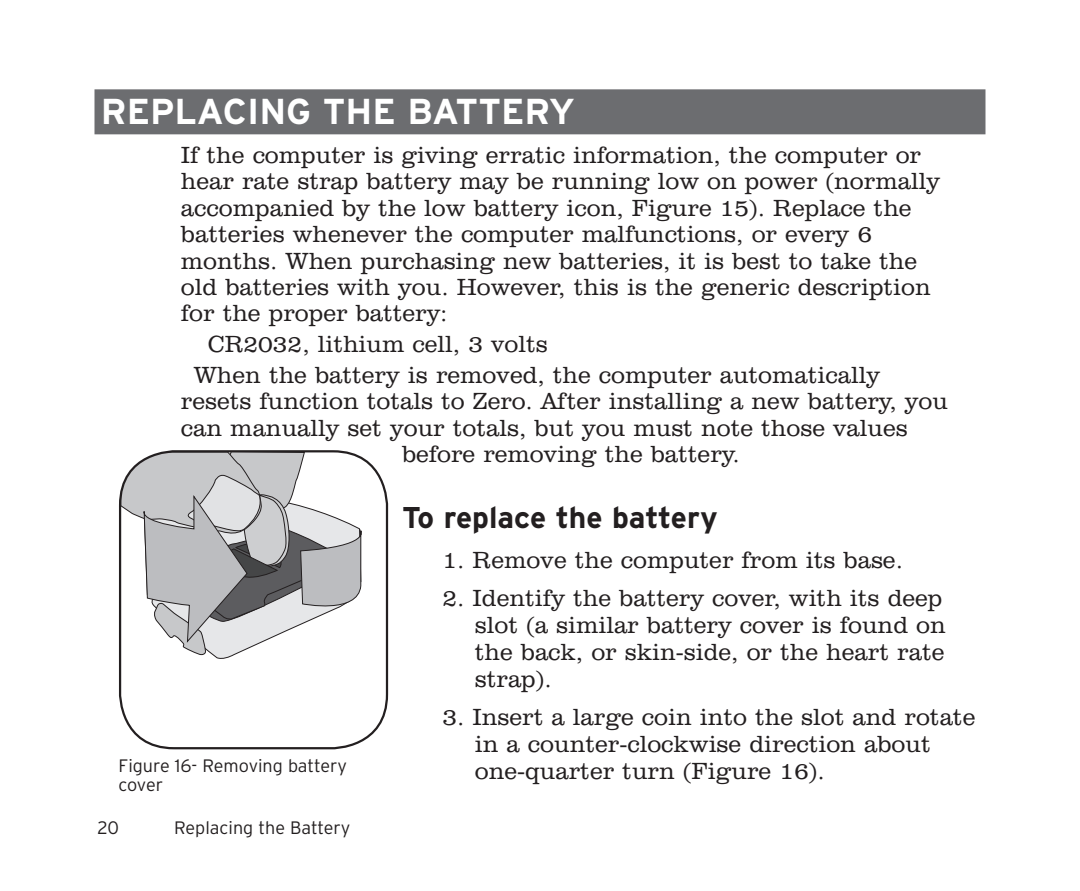
<style>
.page{position:relative;width:1080px;height:891px;background:#fff}
.page>*{position:absolute;margin:0;border:0;box-sizing:border-box;transform-origin:0 0}
.t1{font:700 36px "Interstate";color:#fff}
.t2{font:700 30px "Interstate";color:#231f20}
.t3{font:300 24px/26.4px "Clarendon BT";color:#231f20}
.t4{font:300 18px/19.8px "Interstate";color:#231f20}
</style>
<div class="page">
<div style="left:94px;top:89px;width:892px;height:45px;background:#6c6d70"></div>
<svg style="left:120px;top:451px;width:242px;height:208px"></svg>
<div style="left:119px;top:450px;width:269px;height:299px;border:2px solid #231f20;border-radius:54px"></div>
<h1 class="t1" style="left:101px;top:91px;width:119px">Replacin</h1>
<h1 class="t1" style="left:286px;top:91px;width:146px">g the batter</h1>
<h1 class="t1" style="left:549px;top:91px;width:27px">y</h1>
<p class="t3" style="left:181px;top:141px;width:761px">If the computer is giving erratic information, the computer or hear rate strap battery may be running low on power (normally accompanied by the low battery icon, Figure 15). Replace the batteries whenever the computer malfunctions, or every 6 months. When purchasing new batteries, it is best to take the old batteries with you. However, this is the generic description for the proper battery:</p>
<p class="t3" style="left:194px;top:328px;width:688px;line-height:30.6px;text-indent:14px">CR2032, lithium cell, 3 volts<br>When the battery is removed, the computer automatically</p>
<p class="t3" style="left:181px;top:387px;width:769px">resets function totals to Zero. After installing a new battery, you</p>
<p class="t3" style="left:181px;top:414px;width:728px">can manually set your totals, but you must note those values</p>
<p class="t3" style="left:402px;top:440px;width:339px">before removing the battery.</p>
<p class="t4" style="left:118px;top:755px;width:230px">Figure 16- Removing battery cover</p>
<p class="t4" style="left:98px;top:818px;width:23px">20</p>
<p class="t4" style="left:174px;top:818px;width:178px">Replacing the Battery</p>
<p class="t2" style="left:402px;top:501px;width:317px">To replace the battery</p>
<p class="t3" style="left:442px;top:546px;width:462px">1. Remove the computer from its base.</p>
<p class="t3" style="left:475px;top:584px;width:473px;text-indent:-32px">2. Identify the battery cover, with its deep slot (a similar battery cover is found on the back, or skin-side, or the heart rate strap).</p>
<p class="t3" style="left:475px;top:703px;width:502px;text-indent:-32px">3. Insert a large coin into the slot and rotate in a counter-clockwise direction about one-quarter turn (Figure 16).</p>
</div>
